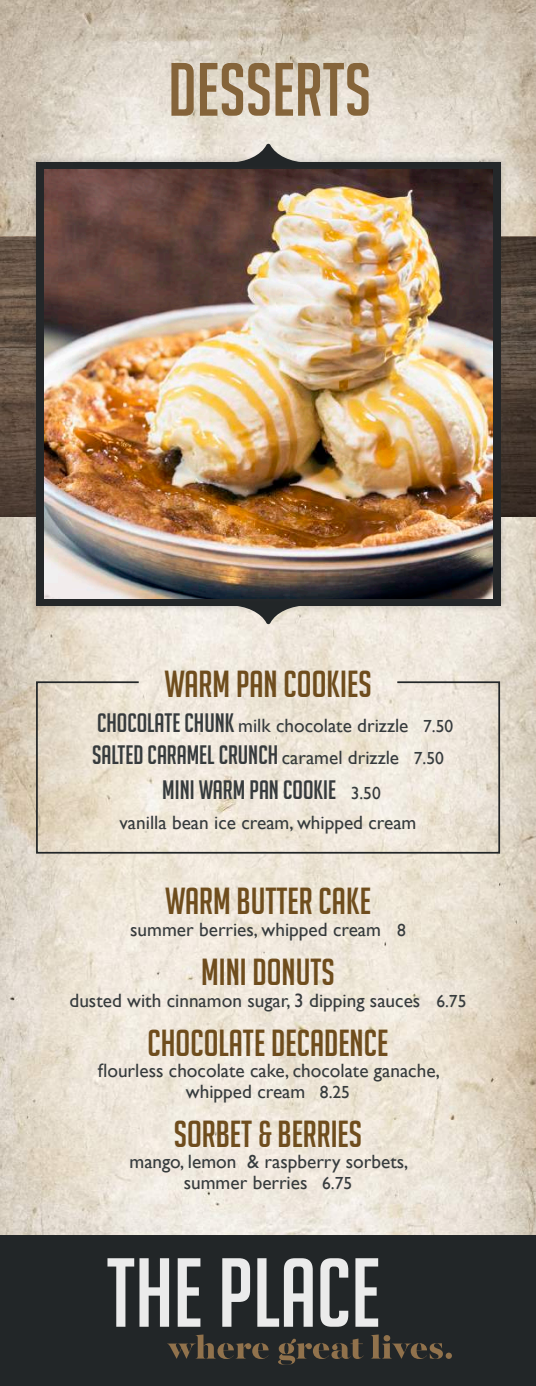
<style>
.page{position:relative;width:536px;height:1386px;background:#fff}
.page>*{position:absolute;margin:0;border:0;box-sizing:border-box;transform-origin:0 0}
.t1{font:73.5px "Big Noodle Titling";color:#85643a}
.t2{font:36.75px "Big Noodle Titling";color:#6f4d1d}
.t3{font:26.07px/35px "Big Noodle Titling";color:#363b3d;text-align:center}
.t4{font:19.25px/21px "Gill Sans";color:#363b3d;text-align:center}
.s1{font-family:"Big Noodle Titling";font-size:26.07px}
.s2{font-size:17.5px}
.s3{font-family:"Gill Sans";font-size:19.25px}
.s4{font-family:"Gill Sans";font-size:17.5px}
</style>
<div class="page">
<img style="left:0;top:0;width:535px;height:1235px">
<img style="left:0;top:237px;width:535px;height:280px">
<div style="left:28px;top:153px;width:480px;height:461px;background:#2f2f31;opacity:.27"></div>
<svg style="left:36px;top:162px;width:464px;height:444px;background:#302f2f"></svg>
<svg style="left:73px;top:144px;width:390px;height:22px;background:#bbb7b1"></svg>
<svg style="left:73px;top:602px;width:390px;height:22px;background:#beb9b2"></svg>
<img style="left:45px;top:170px;width:447px;height:428px">
<svg style="left:35px;top:680px;width:465px;height:174px;background:#eae2d4"></svg>
<div style="left:0;top:1235px;width:535px;height:151px;background:#222628"></div>
<svg style="left:107px;top:1258px;width:62px;height:69px"></svg>
<svg style="left:178px;top:1258px;width:22px;height:69px"></svg>
<svg style="left:222px;top:1258px;width:28px;height:69px"></svg>
<svg style="left:257px;top:1258px;width:55px;height:69px"></svg>
<svg style="left:320px;top:1258px;width:28px;height:69px"></svg>
<svg style="left:355px;top:1258px;width:23px;height:69px"></svg>
<svg style="left:167px;top:1334px;width:101px;height:25px"></svg>
<svg style="left:278px;top:1338px;width:85px;height:27px"></svg>
<svg style="left:371px;top:1334px;width:80px;height:25px"></svg>
<h1 class="t1" style="left:168px;top:50px;width:204px">DESSERTS</h1>
<h2 class="t2" style="left:164px;top:664px;width:208px">WARM PAN COOKIES</h2>
<p class="t4" style="left:97px;top:715px;width:357px"><span class="s1">CHOCOLATE CHUNK</span> milk chocolate drizzle <span class="s2">7.50</span></p>
<h3 class="t3" style="left:92px;top:737px;width:353px">SALTED CARAMEL CRUNCH <span class="s3">caramel drizzle</span> <span class="s4">7.50<br></span>MINI WARM PAN COOKIE <span class="s4">3.50</span></h3>
<p class="t4" style="left:119px;top:812px;width:298px">vanilla bean ice cream, whipped cream</p>
<h2 class="t2" style="left:165px;top:881px;width:207px">WARM BUTTER CAKE</h2>
<p class="t4" style="left:130px;top:919px;width:277px">summer berries, whipped cream <span class="s2">8</span></p>
<h2 class="t2" style="left:201px;top:952px;width:135px">MINI DONUTS</h2>
<p class="t4" style="left:69px;top:990px;width:398px">dusted with cinnamon sugar, 3 dipping sauces <span class="s2">6.75</span></p>
<h2 class="t2" style="left:147px;top:1023px;width:242px">CHOCOLATE DECADENCE</h2>
<p class="t4" style="left:98px;top:1060px;width:344px">flourless chocolate cake, chocolate ganache, whipped cream <span class="s2">8.25</span></p>
<h2 class="t2" style="left:174px;top:1114px;width:190px">SORBET &amp; BERRIES</h2>
<p class="t4" style="left:129px;top:1151px;width:280px">mango, lemon &amp; raspberry sorbets, summer berries <span class="s2">6.75</span></p>
</div>
